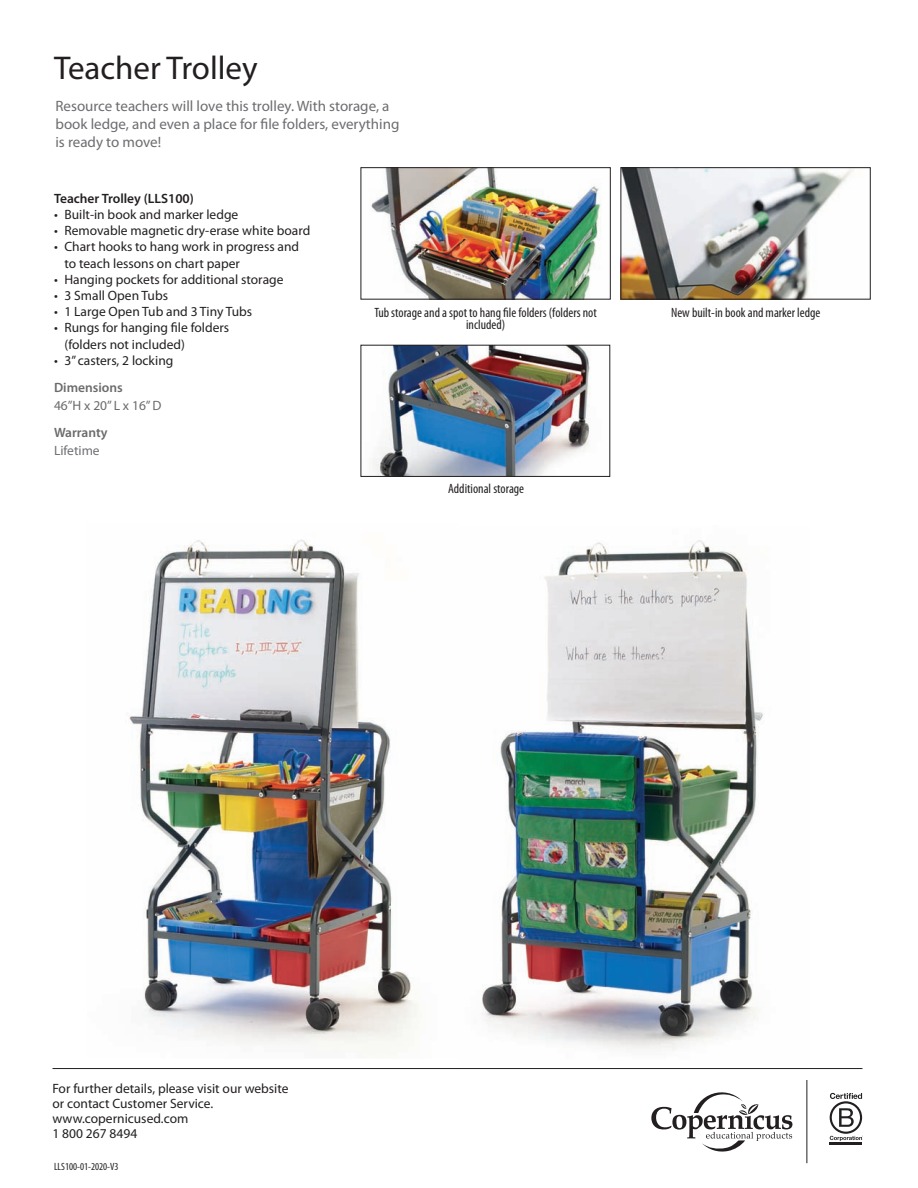
<style>
.page{position:relative;width:918px;height:1188px;background:#fff}
.page>*{position:absolute;margin:0;border:0;box-sizing:border-box;transform-origin:0 0}
.t1{font:33px "Myriad Pro";color:#231f20}
.t2{font:15px "Myriad Pro";color:#6c6d70}
.t3{font:13.5px "Myriad Pro";color:#231f20}
.t4{font:condensed 13.5px/12.6px "Myriad Pro";color:#231f20;text-align:center}
.t5{font:600 13.5px "Myriad Pro";color:#231f20}
.t6{font:600 13.5px "Myriad Pro";color:#6b6b6e}
.t7{font:13.5px "Myriad Pro";color:#6b6b6e}
.t8{font:13.5px "Myriad Pro";color:#6f7073}
.t9{font:condensed 10.5px "Myriad Pro";color:#231f20}
</style>
<div class="page">
<img style="left:129px;top:539px;width:290px;height:516px">
<img style="left:371px;top:169px;width:230px;height:128px">
<div style="left:361px;top:167px;width:249px;height:132px;border:1px solid #231f20"></div>
<img style="left:623px;top:169px;width:231px;height:128px">
<div style="left:621px;top:167px;width:249px;height:132px;border:1px solid #231f20"></div>
<img style="left:371px;top:347px;width:219px;height:128px">
<div style="left:361px;top:345px;width:249px;height:132px;border:1px solid #231f20"></div>
<svg style="left:651px;top:1092px;width:141px;height:60px"></svg>
<hr style="left:52px;top:1068px;width:810px;height:1px;background:#231f20">
<hr style="left:807px;top:1080px;width:1px;height:83px;background:#231f20">
<hr style="left:830px;top:1143px;width:32px;height:2px;background:#231f20">
<svg style="left:830px;top:1093px;width:33px;height:48px"></svg>
<img style="left:482px;top:540px;width:281px;height:510px">
<p class="t1" style="left:54px;top:47px;width:205px">Teacher Trolley</p>
<p class="t2" style="left:55px;top:97px;width:336px">Resource teachers will love this trolley. With storage, a</p>
<p class="t2" style="left:55px;top:115px;width:346px">book ledge, and even a place for file folders, everything</p>
<p class="t2" style="left:55px;top:133px;width:107px">is ready to move!</p>
<p class="t5" style="left:54px;top:190px;width:141px">Teacher Trolley (LLS100)</p>
<p class="t3" style="left:54px;top:206px;width:186px">• Built-in book and marker ledge</p>
<p class="t3" style="left:54px;top:222px;width:258px">• Removable magnetic dry-erase white board</p>
<p class="t3" style="left:54px;top:238px;width:247px">• Chart hooks to hang work in progress and</p>
<p class="t3" style="left:65px;top:255px;width:177px">to teach lessons on chart paper</p>
<p class="t3" style="left:54px;top:271px;width:231px">• Hanging pockets for additional storage</p>
<p class="t3" style="left:54px;top:287px;width:116px">• 3 Small Open Tubs</p>
<p class="t3" style="left:54px;top:303px;width:200px">• 1 Large Open Tub and 3 Tiny Tubs</p>
<p class="t3" style="left:54px;top:319px;width:177px">• Rungs for hanging file folders</p>
<p class="t3" style="left:65px;top:336px;width:122px">(folders not included)</p>
<p class="t3" style="left:54px;top:352px;width:121px">• 3” casters, 2 locking</p>
<p class="t6" style="left:54px;top:379px;width:70px">Dimensions</p>
<p class="t7" style="left:54px;top:397px;width:109px">46”H x 20” L x 16” D</p>
<p class="t6" style="left:54px;top:424px;width:55px">Warranty</p>
<p class="t8" style="left:54px;top:442px;width:47px">Lifetime</p>
<p class="t4" style="left:374px;top:306px;width:224px">Tub storage and a spot to hang file folders (folders not included)</p>
<p class="t4" style="left:671px;top:306px;width:151px">New built-in book and marker ledge</p>
<p class="t4" style="left:448px;top:482px;width:78px">Additional storage</p>
<p class="t3" style="left:52px;top:1080px;width:238px">For further details, please visit our website</p>
<p class="t3" style="left:52px;top:1095px;width:162px">or contact Customer Service.</p>
<p class="t3" style="left:52px;top:1110px;width:137px">www.copernicused.com</p>
<p class="t3" style="left:52px;top:1125px;width:86px">1 800 267 8494</p>
<p class="t9" style="left:54px;top:1160px;width:66px">LLS100-01-2020-V3</p>
</div>
